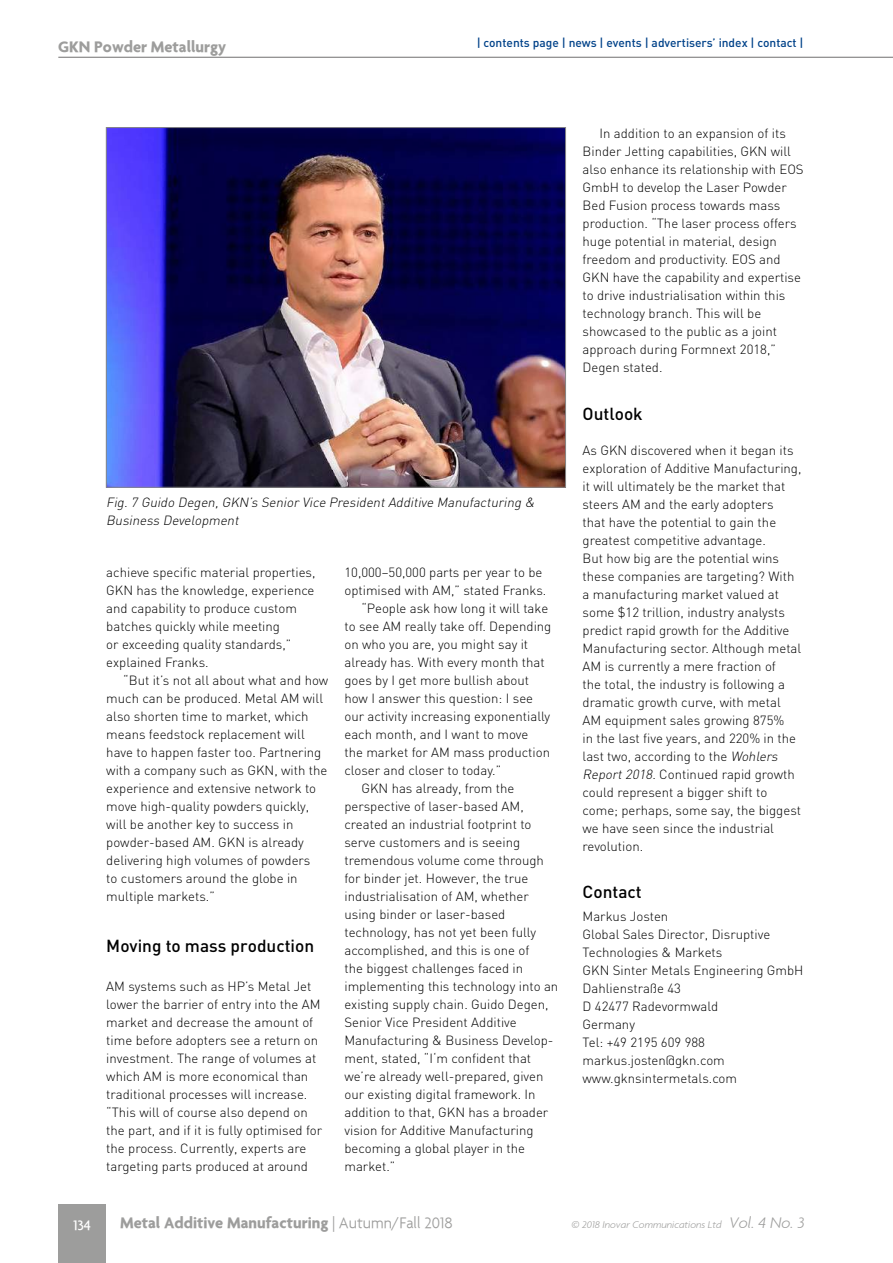
<style>
.page{position:relative;width:893px;height:1263px;background:#fff}
.page>*{position:absolute;margin:0;border:0;box-sizing:border-box;transform-origin:0 0}
.t1{font:500 17.25px "DIN";color:#000}
.t2{font:700 16.5px "Agenda";color:#9d9d9c}
.t3{font:500 15px "Agenda";color:#fff}
.t4{font:300 13.2px/18px "DIN";color:#000}
.t5{font:italic 300 13.2px/18px "DIN";color:#000}
.t6{font:500 12px "DIN";color:#004289}
.t7{font:italic 300 10.5px "Agenda";color:#9d9d9c}
.s1{font-style:italic}
.s2{font-weight:300}
.s3{font-size:13.5px}
.s4{font-size:16.5px}
</style>
<div class="page">
<div style="left:58px;top:1204px;width:48px;height:59px;background:#9d9d9c"></div>
<hr style="left:58px;top:57px;width:835px;height:1px;background:#706f6f">
<img style="left:108px;top:129px;width:456px;height:356px">
<p class="t2" style="left:58px;top:37px;width:169px">GKN Powder Metallurgy</p>
<p class="t6" style="left:477px;top:35px;width:328px">| contents page | news | events | advertisers’ index | contact |</p>
<p class="t5" style="left:106px;top:493px;width:433px">Fig.7 Guido Degen,GKN’s Senior Vice PresidentAdditive Manufacturing &amp;<br>Business Development</p>
<p class="t4" style="left:106px;top:563px;width:211px">achieve specific material properties,<br>GKN has the knowledge, experience and capability to produce custom batches quickly while meeting<br>or exceeding quality standards,” explained Franks.</p>
<p class="t4" style="left:106px;top:671px;width:224px;text-indent:17px">“But it’s not all about what and how much can be produced. Metal AM will also shorten time to market, which means feedstock replacement will have to happen faster too. Partnering with a company such as GKN, with the experience and extensive network to move high-quality powders quickly, will be another key to success in powder-based AM. GKN is already delivering high volumes of powders<br>to customers around the globe in multiple markets.”</p>
<h1 class="t1" style="left:106px;top:934px;width:209px">Moving to mass production</h1>
<p class="t4" style="left:106px;top:977px;width:217px">AM systems such as HP’s Metal Jet lower the barrier of entry into the AM market and decrease the amount of time before adopters see a return on investment. The range of volumes at which AM is more economical than traditional processes will increase. “This will of course also depend on the part, and if it is fully optimised for the process. Currently, experts are targeting parts produced at around</p>
<p class="t4" style="left:344px;top:563px;width:199px">10,000–50,000 parts per year to be</p>
<p class="t4" style="left:344px;top:581px;width:203px">optimised with AM,” stated Franks.</p>
<p class="t4" style="left:361px;top:599px;width:188px">“People ask how long it will take</p>
<p class="t4" style="left:344px;top:617px;width:208px">to see AM really take off. Depending</p>
<p class="t4" style="left:344px;top:635px;width:185px">on who you are, you might say it</p>
<p class="t4" style="left:344px;top:653px;width:202px">already has. With every month that</p>
<p class="t4" style="left:344px;top:671px;width:186px">goes by I get more bullish about</p>
<p class="t4" style="left:344px;top:689px;width:190px">how I answer this question: I see</p>
<p class="t4" style="left:344px;top:707px;width:207px">our activity increasing exponentially</p>
<p class="t4" style="left:344px;top:725px;width:185px">each month, and I want to move</p>
<p class="t4" style="left:344px;top:743px;width:207px">the market for AM mass production</p>
<p class="t4" style="left:344px;top:761px;width:158px">closer and closer to today.”</p>
<p class="t4" style="left:361px;top:779px;width:154px">GKN has already, from the</p>
<p class="t4" style="left:344px;top:797px;width:181px">perspective of laser-based AM,</p>
<p class="t4" style="left:344px;top:815px;width:189px">created an industrial footprint to</p>
<p class="t4" style="left:344px;top:833px;width:177px">serve customers and is seeing</p>
<p class="t4" style="left:344px;top:851px;width:201px">tremendous volume come through</p>
<p class="t4" style="left:344px;top:869px;width:185px">for binder jet. However, the true</p>
<p class="t4" style="left:344px;top:887px;width:186px">industrialisation of AM, whether</p>
<p class="t4" style="left:344px;top:905px;width:163px">using binder or laser-based</p>
<p class="t4" style="left:344px;top:923px;width:193px">technology, has not yet been fully</p>
<p class="t4" style="left:344px;top:941px;width:187px">accomplished, and this is one of</p>
<p class="t4" style="left:344px;top:959px;width:180px">the biggest challenges faced in</p>
<p class="t4" style="left:344px;top:977px;width:215px">implementing this technology into an</p>
<p class="t4" style="left:344px;top:995px;width:206px">existing supply chain. Guido Degen,</p>
<p class="t4" style="left:344px;top:1013px;width:174px">Senior Vice President Additive</p>
<p class="t4" style="left:344px;top:1031px;width:211px">Manufacturing &amp; Business Develop-</p>
<p class="t4" style="left:344px;top:1049px;width:188px">ment, stated, “I‘m confident that</p>
<p class="t4" style="left:344px;top:1067px;width:201px">we’re already well-prepared, given</p>
<p class="t4" style="left:344px;top:1085px;width:193px">our existing digital framework. In</p>
<p class="t4" style="left:344px;top:1103px;width:205px">addition to that, GKN has a broader</p>
<p class="t4" style="left:344px;top:1121px;width:191px">vision for Additive Manufacturing</p>
<p class="t4" style="left:344px;top:1139px;width:182px">becoming a global player in the</p>
<p class="t4" style="left:344px;top:1157px;width:52px">market.”</p>
<p class="t4" style="left:583px;top:124px;width:223px;text-indent:17px">In addition to an expansion of its Binder Jetting capabilities, GKN will also enhance its relationship with EOS GmbH to develop the Laser Powder Bed Fusion process towards mass production. “The laser process offers huge potential in material, design freedom and productivity. EOS and GKN have the capability and expertise to drive industrialisation within this technology branch. This will be showcased to the public as a joint approach during Formnext 2018,” Degen stated.</p>
<h1 class="t1" style="left:583px;top:402px;width:62px">Outlook</h1>
<p class="t4" style="left:583px;top:441px;width:220px">As GKN discovered when it began its exploration of Additive Manufacturing, it will ultimately be the market that steers AM and the early adopters<br>that have the potential to gain the greatest competitive advantage.<br>But how big are the potential wins these companies are targeting? With a manufacturing market valued at some $12 trillion, industry analysts predict rapid growth for the Additive Manufacturing sector. Although metal AM is currently a mere fraction of<br>the total, the industry is following a dramatic growth curve, with metal AM equipment sales growing 875%<br>in the last five years, and 220% in the last two, according to the <span class="s1">Wohlers Report2018</span>. Continued rapid growth could represent a bigger shift to come; perhaps, some say, the biggest we have seen since the industrial revolution.</p>
<h1 class="t1" style="left:583px;top:881px;width:61px">Contact</h1>
<p class="t4" style="left:583px;top:907px;width:222px">Markus Josten<br>Global Sales Director, Disruptive<br>Technologies &amp; Markets<br>GKN Sinter Metals Engineering GmbH<br>Dahlienstraße 43<br>D 42477 Radevormwald<br>Germany<br>Tel: +49 2195 609 988 markus.josten@gkn.com www.gknsintermetals.com</p>
<p class="t3" style="left:73px;top:1215px;width:19px">134</p>
<p class="t2" style="left:120px;top:1213px;width:334px">Metal Additive Manufacturing <span class="s2">| Autumn/Fall 2018</span></p>
<p class="t7" style="left:571px;top:1218px;width:235px"><span class="s3">©</span> 2018 Inovar Communications Ltd <span class="s4">Vol. 4 No. 3</span></p>
</div>
